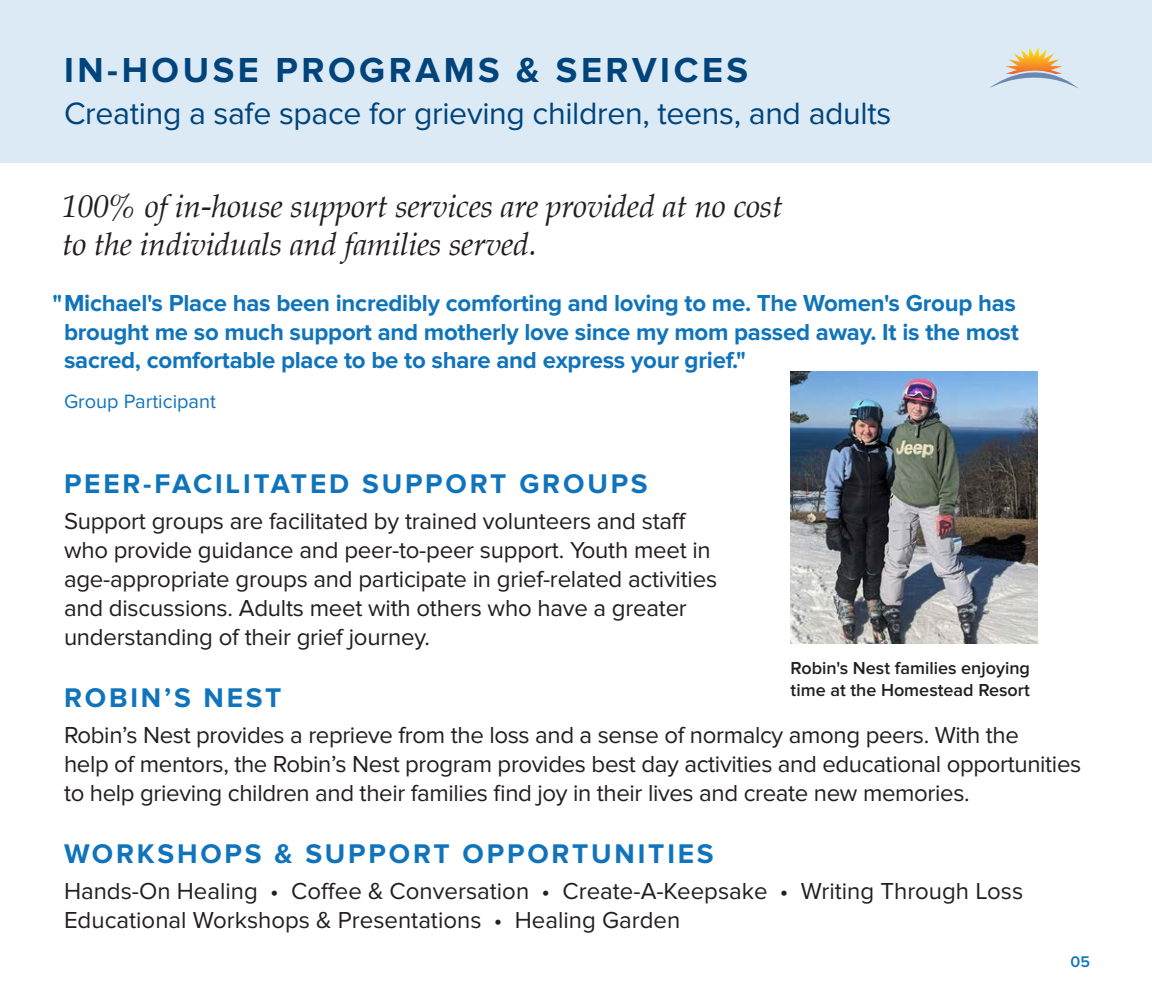
<style>
.page{position:relative;width:1152px;height:1008px;background:#fff}
.page>*{position:absolute;margin:0;border:0;box-sizing:border-box;transform-origin:0 0}
.t1{font:700 36px "Proxima Nova";letter-spacing:.1em;color:#00447b}
.t2{font:italic 32px "Palatino";letter-spacing:-.01em;color:#231f20}
.t3{font:32px "Proxima Nova";letter-spacing:-.01em;color:#00447b}
.t4{font:700 28px "Proxima Nova";letter-spacing:.1em;color:#1074bc}
.t5{font:24px/28.8px "Proxima Nova";letter-spacing:-.01em;color:#231f20}
.t6{font:700 24px/28.8px "Proxima Nova";letter-spacing:-.01em;color:#1074bc}
.t7{font:20px "Proxima Nova";color:#1074bc}
.t8{font:600 18px/21.6px "Proxima Nova";color:#231f20}
.t9{font:600 16px "Proxima Nova";color:#1074bc}
</style>
<div class="page">
<div style="left:0;top:0;width:1152px;height:163px;background:#dbeaf5"></div>
<svg style="left:989px;top:47px;width:90px;height:42px"></svg>
<img style="left:791px;top:372px;width:246px;height:271px">
<p class="t1" style="left:64px;top:50px;width:686px">IN-HOUSE PROGRAMS &amp; SERVICES</p>
<p class="t3" style="left:64px;top:95px;width:829px">Creating a safe space for grieving children, teens, and adults</p>
<p class="t2" style="left:62px;top:179px;width:722px">100% of in-house support services are provided at no cost</p>
<p class="t2" style="left:62px;top:217px;width:477px">to the individuals and families served.</p>
<p class="t6" style="left:64px;top:289px;width:956px;text-indent:-12px">"Michael's Place has been incredibly comforting and loving to me. The Women's Group has brought me so much support and motherly love since my mom passed away. It is the most sacred, comfortable place to be to share and express your grief."</p>
<p class="t7" style="left:64px;top:390px;width:154px">Group Participant</p>
<p class="t4" style="left:64px;top:468px;width:585px">PEER-FACILITATED SUPPORT GROUPS</p>
<p class="t5" style="left:64px;top:507px;width:624px">Support groups are facilitated by trained volunteers and staff</p>
<p class="t5" style="left:64px;top:536px;width:648px">who provide guidance and peer-to-peer support. Youth meet in</p>
<p class="t5" style="left:64px;top:565px;width:655px">age-appropriate groups and participate in grief-related activities</p>
<p class="t5" style="left:64px;top:594px;width:624px">and discussions. Adults meet with others who have a greater</p>
<p class="t5" style="left:64px;top:623px;width:368px">understanding of their grief journey.</p>
<p class="t4" style="left:64px;top:682px;width:219px">ROBIN’S NEST</p>
<p class="t5" style="left:64px;top:721px;width:957px">Robin’s Nest provides a reprieve from the loss and a sense of normalcy among peers. With the</p>
<p class="t5" style="left:64px;top:750px;width:1019px">help of mentors, the Robin’s Nest program provides best day activities and educational opportunities to help grieving children and their families find joy in their lives and create new memories.</p>
<p class="t4" style="left:64px;top:838px;width:651px">WORKSHOPS &amp; SUPPORT OPPORTUNITIES</p>
<p class="t5" style="left:64px;top:877px;width:961px">Hands-On Healing • Coffee &amp; Conversation • Create-A-Keepsake • Writing Through Loss</p>
<p class="t5" style="left:64px;top:906px;width:618px">Educational Workshops &amp; Presentations • Healing Garden</p>
<p class="t8" style="left:791px;top:658px;width:241px">Robin's Nest families enjoying time at the Homestead Resort</p>
<p class="t9" style="left:1071px;top:952px;width:21px">05</p>
</div>
